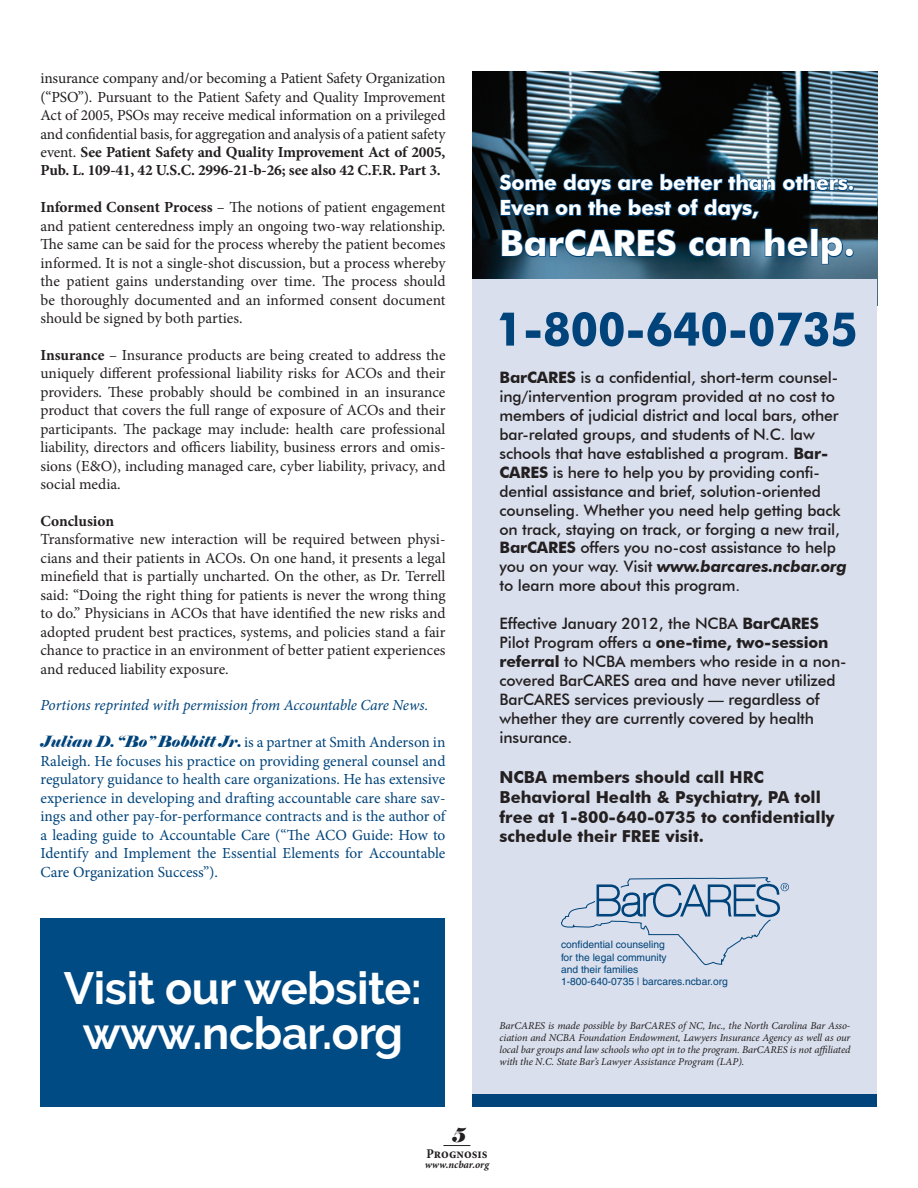
<style>
.page{position:relative;width:918px;height:1188px;background:#fff}
.page>*{position:absolute;margin:0;border:0;box-sizing:border-box;transform-origin:0 0}
.t1{font:700 45px "Raleway";letter-spacing:-.01em;color:#fff}
.t2{font:700 36px "Futura BT";color:#fff}
.t3{font:700 21px/25.2px "Futura BT";letter-spacing:-.01em;color:#fff}
.t4{font:italic 19.5px "Elephant";color:#231f20}
.t5{font:700 16.5px/19.8px "Futura BT";color:#231f20}
.t6{font:500 15.75px/18.9px "Futura BT";letter-spacing:-.01em;color:#231f20}
.t7{font:15.3px/18.5px "Minion Pro";letter-spacing:-.01em;color:#231f20;text-align:justify}
.t8{font:15.3px/18.5px "Minion Pro";letter-spacing:-.005em;color:#00447b;text-align:justify}
.t9{font:italic 15.3px "Minion Pro";letter-spacing:-.01em;color:#00447b}
.t10{font:700 15.3px "Minion Pro";color:#231f20}
.t11{font:700 condensed 13.5px "Minion Pro";color:#231f20}
.t12{font:italic 10.5px/12px "Minion Pro";letter-spacing:-.01em;color:#231f20;text-align:justify}
.t13{font:italic 700 10.5px "Minion Pro";color:#231f20}
.t14{font:10.2px/12.3px "Helvetica";color:#00447b}
.s1{font-weight:700}
.s2{font-family:"Elephant";font-style:italic}
.s3{font-weight:700;font-style:italic}
</style>
<div class="page">
<svg style="left:443px;top:1145px;width:27px;height:1px"></svg>
<img style="left:472px;top:72px;width:406px;height:207px">
<svg style="left:498px;top:173px;width:357px;height:92px;background:#142d3e"></svg>
<div style="left:472px;top:279px;width:406px;height:815px;background:#d9dfec"></div>
<svg style="left:499px;top:312px;width:356px;height:34px"></svg>
<svg style="left:561px;top:877px;width:228px;height:88px"></svg>
<div style="left:40px;top:918px;width:406px;height:189px;background:#004b84"></div>
<p class="t7" style="left:40px;top:69px;width:407px">insurance company and/or becoming a Patient Safety Organization (“PSO”). Pursuant to the Patient Safety and Quality Improvement Act of 2005, PSOs may receive medical information on a privileged and confidential basis, for aggregation and analysis of a patient safety event. <span class="s1">See Patient Safety and Quality Improvement Act of 2005, Pub. L. 109-41, 42 U.S.C. 2996-21-b-26; see also 42 C.F.R. Part 3.</span></p>
<p class="t7" style="left:40px;top:198px;width:407px"><span class="s1">Informed Consent Process</span> – The notions of patient engagement and patient centeredness imply an ongoing two-way relationship.<br>The same can be said for the process whereby the patient becomes informed. It is not a single-shot discussion, but a process whereby the patient gains understanding over time. The process should be thoroughly documented and an informed consent document should be signed by both parties.</p>
<p class="t7" style="left:40px;top:346px;width:407px"><span class="s1">Insurance</span> – Insurance products are being created to address the uniquely different professional liability risks for ACOs and their providers. These probably should be combined in an insurance product that covers the full range of exposure of ACOs and their participants. The package may include: health care professional liability, directors and officers liability, business errors and omis&shy;sions (E&amp;O), including managed care, cyber liability, privacy, and social media.</p>
<p class="t10" style="left:40px;top:510px;width:75px">Conclusion</p>
<p class="t7" style="left:40px;top:530px;width:407px">Transformative new interaction will be required between physi&shy;cians and their patients in ACOs. On one hand, it presents a legal minefield that is partially uncharted. On the other, as Dr. Terrell said: “Doing the right thing for patients is never the wrong thing to do.” Physicians in ACOs that have identified the new risks and adopted prudent best practices, systems, and policies stand a fair chance to practice in an environment of better patient experiences and reduced liability exposure.</p>
<p class="t9" style="left:40px;top:695px;width:389px">Portions reprinted with permission from Accountable Care News.</p>
<p class="t8" style="left:40px;top:733px;width:407px"><span class="s2">Julian D. “Bo” Bobbitt Jr.</span> is a partner at Smith Anderson in Raleigh. He focuses his practice on providing general counsel and regulatory guidance to health care organizations. He has extensive experience in developing and drafting accountable care share sav&shy;ings and other pay-for-performance contracts and is the author of a leading guide to Accountable Care (“The ACO Guide: How to Identify and Implement the Essential Elements for Accountable Care Organization Success”).</p>
<p class="t3" style="left:500px;top:170px;width:356px">Some days are better than others.<br>Even on the best of days,</p>
<p class="t2" style="left:500px;top:221px;width:357px">BarCARES can help.</p>
<p class="t6" style="left:500px;top:368px;width:349px"><span class="s1">BarCARES</span> is a confidential, short-term counsel&shy;ing/intervention program provided at no cost to members of judicial district and local bars, other bar-related groups, and students of N.C. law schools that have established a program. <span class="s1">Bar-CARES</span> is here to help you by providing confi&shy;dential assistance and brief, solution-oriented counseling. Whether you need help getting back on track, staying on track, or forging a new trail, <span class="s1">BarCARES</span> offers you no-cost assistance to help you on your way. Visit <span class="s3">www.barcares.ncbar.org </span>to learn more about this program.</p>
<p class="t6" style="left:500px;top:614px;width:349px">Effective January 2012, the NCBA <span class="s1">BarCARES </span>Pilot Program offers a <span class="s1">one-time, two-session referral</span> to NCBA members who reside in a non&shy;covered BarCARES area and have never utilized BarCARES services previously — regardless of whether they are currently covered by health insurance.</p>
<p class="t5" style="left:500px;top:767px;width:337px">NCBA members should call HRC Behavioral Health &amp; Psychiatry, PA toll free at 1-800-640-0735 to confidentially schedule their FREE visit.</p>
<p class="t1" style="left:64px;top:962px;width:360px">Visit our website:</p>
<p class="t1" style="left:83px;top:1007px;width:322px">www.ncbar.org</p>
<p class="t14" style="left:561px;top:939px;width:168px">confidential counseling<br>for the legal community<br>and their families<br>1-800-640-0735 | barcares.ncbar.org</p>
<p class="t12" style="left:500px;top:1020px;width:353px">BarCARES is made possible by BarCARES of NC, Inc., the North Carolina Bar Asso&shy;ciation and NCBA Foundation Endowment, Lawyers Insurance Agency as well as our local bar groups and law schools who opt in to the program. BarCARES is not affiliated with the N.C. State Bar’s Lawyer Assistance Program (LAP).</p>
<p class="t4" style="left:452px;top:1123px;width:14px">5</p>
<p class="t11" style="left:426px;top:1144px;width:63px">Prognosis</p>
<p class="t13" style="left:425px;top:1157px;width:66px">www.ncbar.org</p>
</div>
